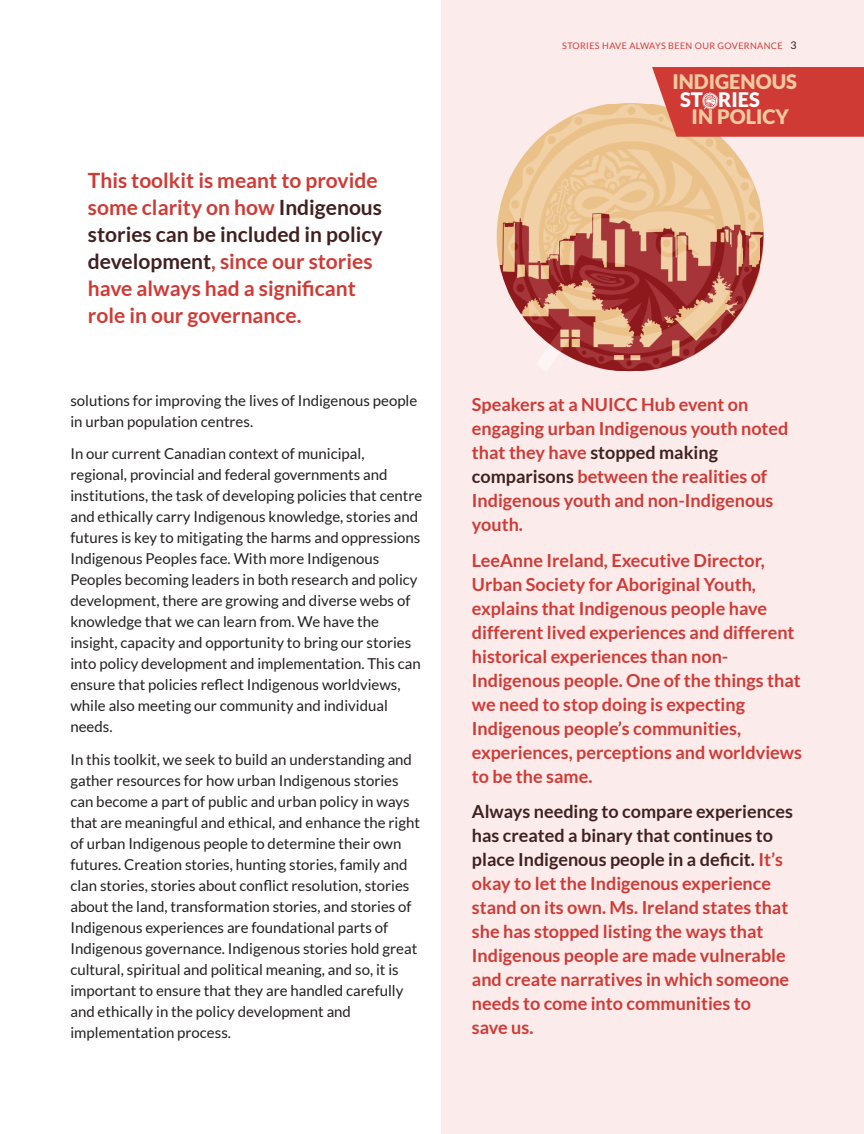
<style>
.page{position:relative;width:864px;height:1134px;background:#fff}
.page>*{position:absolute;margin:0;border:0;box-sizing:border-box;transform-origin:0 0}
.t1{font:700 21px/27px "Lato";color:#d03a35}
.t2{font:900 19.95px "Lato";color:#efcaa1}
.t3{font:900 19.95px "Lato";color:#fff}
.t4{font:700 18px/24px "Lato";color:#d03a35}
.t5{font:15px/21px "Lato";color:#231f20}
.t6{font:9px "Lato";letter-spacing:.04em;color:#d63b36}
.s1{color:#402020}
.s2{font-size:10.5px;color:#231f20}
</style>
<div class="page">
<svg style="left:500px;top:213px;width:264px;height:158px;background:#ebcabd"></svg>
<img style="left:508px;top:105px;width:251px;height:265px">
<svg style="left:652px;top:67px;width:212px;height:70px;background:#d2453e"></svg>
<h1 class="t1" style="left:88px;top:168px;width:296px">This toolkit is meant to provide some clarity on how <span class="s1">Indigenous stories can be included in policy development</span>, since our stories have always had a significant role in our governance.</h1>
<p class="t5" style="left:70px;top:391px;width:348px">solutions for improving the lives of Indigenous people in urban population centres.</p>
<p class="t5" style="left:70px;top:444px;width:353px">In our current Canadian context of municipal, regional, provincial and federal governments and institutions, the task of developing policies that centre and ethically carry Indigenous knowledge, stories and futures is key to mitigating the harms and oppressions Indigenous Peoples face. With more Indigenous Peoples becoming leaders in both research and policy development, there are growing and diverse webs of knowledge that we can learn from. We have the insight, capacity and opportunity to bring our stories into policy development and implementation. This can ensure that policies reflect Indigenous worldviews, while also meeting our community and individual needs.</p>
<p class="t5" style="left:70px;top:750px;width:351px">In this toolkit, we seek to build an understanding and gather resources for how urban Indigenous stories can become a part of public and urban policy in ways that are meaningful and ethical, and enhance the right of urban Indigenous people to determine their own futures. Creation stories, hunting stories, family and clan stories, stories about conflict resolution, stories about the land, transformation stories, and stories of Indigenous experiences are foundational parts of Indigenous governance. Indigenous stories hold great cultural, spiritual and political meaning, and so, it is important to ensure that they are handled carefully and ethically in the policy development and implementation process.</p>
<p class="t6" style="left:562px;top:42px;width:236px">STORIES HAVE ALWAYS BEEN OUR GOVERNANCE <span class="s2">3</span></p>
<h2 class="t2" style="left:672px;top:73px;width:126px">INDIGENOUS</h2>
<h2 class="t3" style="left:680px;top:91px;width:82px">ST RIES</h2>
<h2 class="t2" style="left:692px;top:108px;width:99px">IN POLICY</h2>
<p class="t4" style="left:472px;top:394px;width:318px">Speakers at a NUICC Hub event on engaging urban Indigenous youth noted that they have <span class="s1">stopped making comparisons</span> between the realities of<br>Indigenous youth and non-Indigenous youth.</p>
<p class="t4" style="left:472px;top:549px;width:332px">LeeAnne Ireland, Executive Director, Urban Society for Aboriginal Youth, explains that Indigenous people have different lived experiences and different historical experiences than non-Indigenous people. One of the things that we need to stop doing is expecting Indigenous people’s communities, experiences, perceptions and worldviews to be the same.</p>
<p class="t4" style="left:472px;top:800px;width:323px"><span class="s1">Always needing to compare experiences has created a binary that continues to place Indigenous people in a deficit.</span> It’s okay to let the Indigenous experience stand on its own. Ms. Ireland states that she has stopped listing the ways that Indigenous people are made vulnerable and create narratives in which someone needs to come into communities to<br>save us.</p>
</div>
